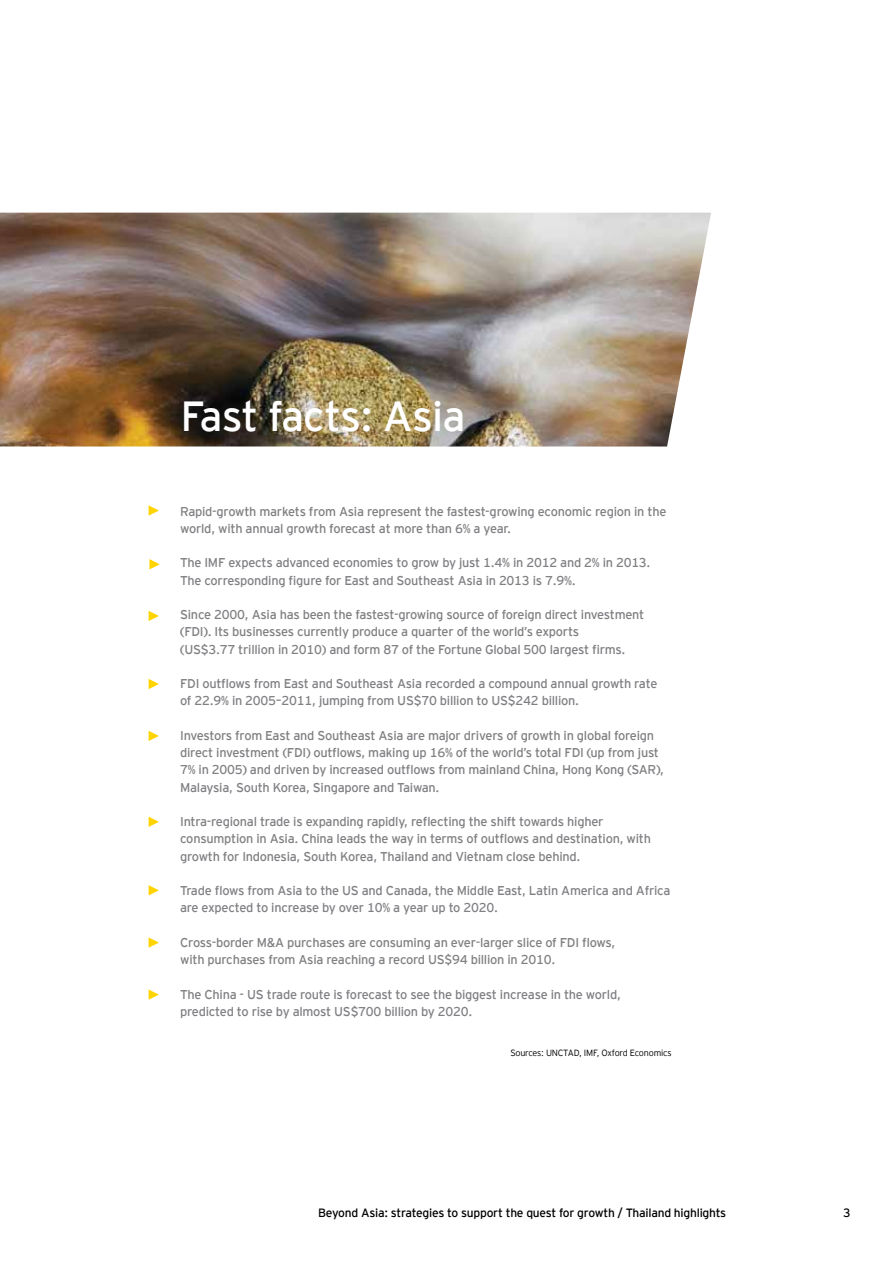
<style>
.page{position:relative;width:893px;height:1263px;background:#fff}
.page>*{position:absolute;margin:0;border:0;box-sizing:border-box;transform-origin:0 0}
.t1{font:300 42px "EY Interstate";letter-spacing:-.02em;color:#fff}
.t2{font:300 12.75px/17.2px "EY Interstate";letter-spacing:-.02em;color:#807f83}
.t3{font:12px "EY Interstate";letter-spacing:-.02em;color:#000}
.t4{font:300 9px "EY Interstate";letter-spacing:-.025em;color:#000}
</style>
<div class="page">
<img style="left:0;top:213px;width:711px;height:233px">
<svg style="left:149px;top:559px;width:11px;height:10px"></svg>
<svg style="left:149px;top:505px;width:10px;height:11px"></svg>
<svg style="left:149px;top:611px;width:10px;height:10px"></svg>
<svg style="left:149px;top:679px;width:10px;height:10px"></svg>
<svg style="left:149px;top:731px;width:10px;height:10px"></svg>
<svg style="left:149px;top:817px;width:10px;height:10px"></svg>
<svg style="left:149px;top:885px;width:10px;height:10px"></svg>
<svg style="left:149px;top:937px;width:10px;height:11px"></svg>
<svg style="left:149px;top:989px;width:10px;height:11px"></svg>
<h1 class="t1" style="left:180px;top:386px;width:287px">Fast facts: Asia</h1>
<p class="t2" style="left:180px;top:502px;width:488px">Rapid-growth markets from Asia represent the fastest-growing economic region in the world, with annual growth forecast at more than 6% a year.</p>
<p class="t2" style="left:180px;top:553px;width:472px">The IMF expects advanced economies to grow by just 1.4% in 2012 and 2% in 2013.<br>The corresponding figure for East and Southeast Asia in 2013 is 7.9%.</p>
<p class="t2" style="left:180px;top:605px;width:466px">Since 2000, Asia has been the fastest-growing source of foreign direct investment (FDI). Its businesses currently produce a quarter of the world’s exports<br>(US$3.77 trillion in 2010) and form 87 of the Fortune Global 500 largest firms.</p>
<p class="t2" style="left:180px;top:674px;width:479px">FDI outflows from East and Southeast Asia recorded a compound annual growth rate of 22.9% in 2005–2011, jumping from US$70 billion to US$242 billion.</p>
<p class="t2" style="left:180px;top:726px;width:486px">Investors from East and Southeast Asia are major drivers of growth in global foreign direct investment (FDI) outflows, making up 16% of the world’s total FDI (up from just 7% in 2005) and driven by increased outflows from mainland China, Hong Kong (SAR), Malaysia, South Korea, Singapore and Taiwan.</p>
<p class="t2" style="left:180px;top:812px;width:472px">Intra-regional trade is expanding rapidly, reflecting the shift towards higher consumption in Asia. China leads the way in terms of outflows and destination, with growth for Indonesia, South Korea, Thailand and Vietnam close behind.</p>
<p class="t2" style="left:180px;top:881px;width:492px">Trade flows from Asia to the US and Canada, the Middle East, Latin America and Africa are expected to increase by over 10% a year up to 2020.</p>
<p class="t2" style="left:180px;top:933px;width:437px">Cross-border M&amp;A purchases are consuming an ever-larger slice of FDI flows, with purchases from Asia reaching a record US$94 billion in 2010.</p>
<p class="t2" style="left:180px;top:985px;width:442px">The China - US trade route is forecast to see the biggest increase in the world, predicted to rise by almost US$700 billion by 2020.</p>
<p class="t4" style="left:510px;top:1047px;width:163px">Sources: UNCTAD, IMF, Oxford Economics</p>
<p class="t3" style="left:318px;top:1204px;width:409px">Beyond Asia: strategies to support the quest for growth / Thailand highlights</p>
<p class="t3" style="left:843px;top:1204px;width:9px">3</p>
</div>
